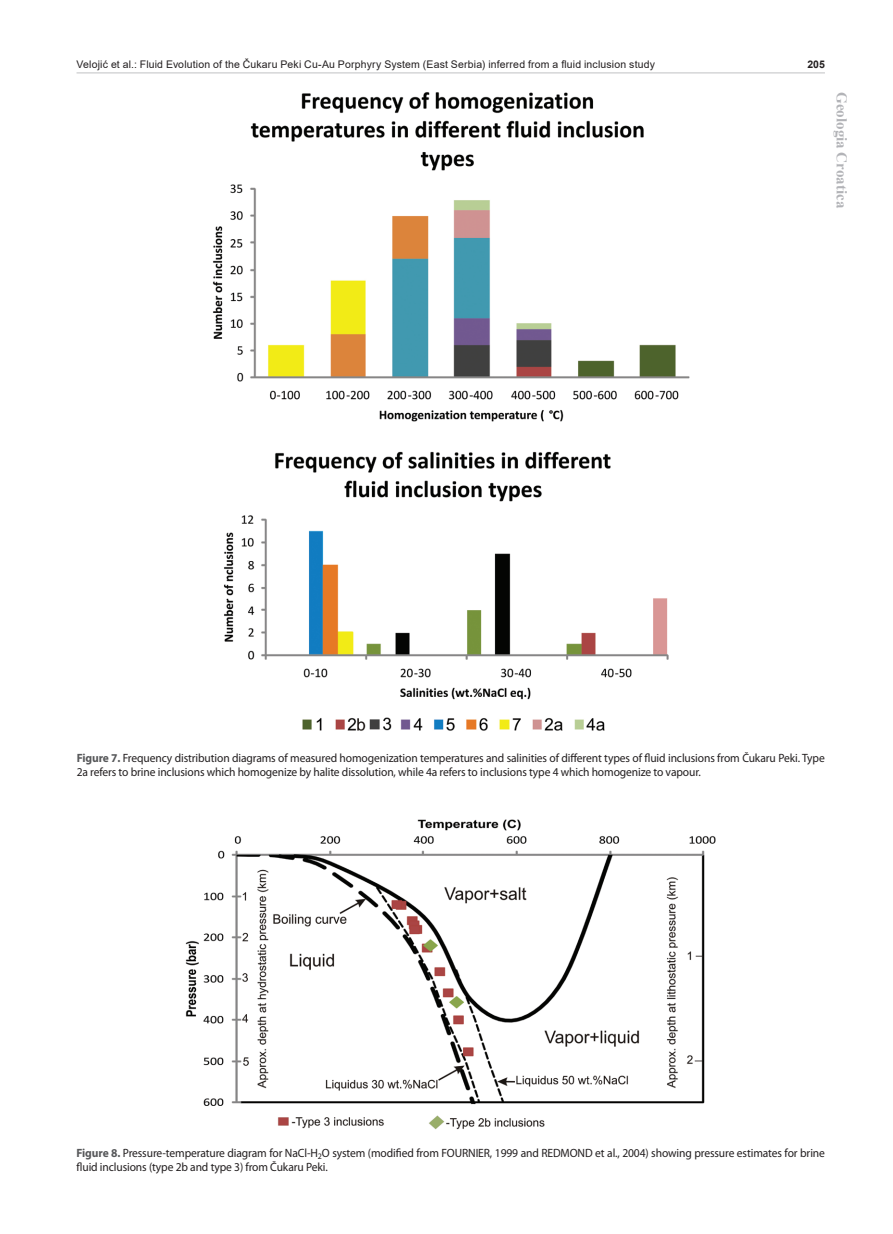
<style>
.page{position:relative;width:893px;height:1234px;background:#fff}
.page>*{position:absolute;margin:0;border:0;box-sizing:border-box;transform-origin:0 0}
.t1{font:700 15px "Times New Roman";color:#b2b3b7}
.t2{font:12px/14.1px "Myriad Pro";letter-spacing:-.01em;color:#231f20;scale:.96 1}
.t3{font:10.5px "Arial";letter-spacing:.015em;color:#231f20}
.t4{font:700 10.5px "Arial";color:#231f20}
.s1{font-weight:700;color:#57585a}
</style>
<div class="page">
<hr style="left:77px;top:72px;width:748px;height:1px;background:#c7c8ca">
<img style="left:212px;top:92px;width:478px;height:639px">
<img style="left:185px;top:819px;width:531px;height:311px">
<p class="t3" style="left:77px;top:57px;width:580px">Velojić et al.: Fluid Evolution of the Čukaru Peki Cu-Au Porphyry System (East Serbia) inferred from a fluid inclusion study</p>
<p class="t4" style="left:807px;top:57px;width:19px">205</p>
<p class="t1" style="left:853px;top:92px;width:118px;rotate:90deg">Geologia Croatica</p>
<p class="t2" style="left:77px;top:751px;width:781px"><span class="s1">Figure 7.</span> Frequency distribution diagrams of measured homogenization temperatures and salinities of different types of fluid inclusions from Čukaru Peki. Type<br>2a refers to brine inclusions which homogenize by halite dissolution, while 4a refers to inclusions type 4 which homogenize to vapour.</p>
<p class="t2" style="left:77px;top:1145px;width:781px"><span class="s1">Figure 8.</span> Pressure-temperature diagram for NaCl-H<sub>2</sub>O system (modified from FOURNIER, 1999 and REDMOND et al., 2004) showing pressure estimates for brine fluid inclusions (type 2b and type 3) from Čukaru Peki.</p>
</div>
